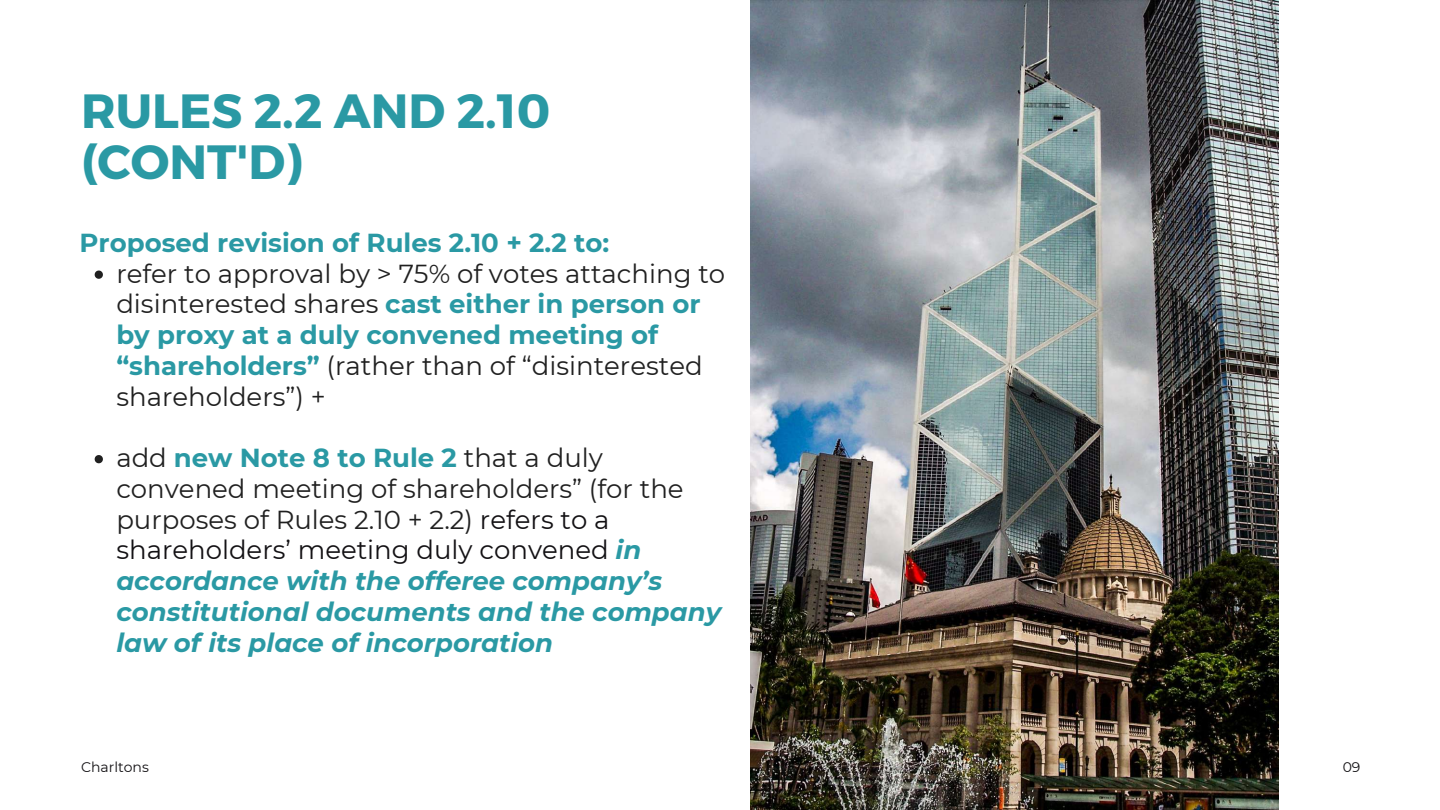
<style>
.page{position:relative;width:1440px;height:810px;background:#fff}
.page>*{position:absolute;margin:0;border:0;box-sizing:border-box;transform-origin:0 0}
.t1{font:700 48px/51px "Montserrat";color:#2a99a4}
.t2{font:italic 700 26px/30.8px "Montserrat";color:#2a99a4}
.t3{font:26px/30.8px "Montserrat";color:#202020}
.t4{font:700 26px "Montserrat";color:#2a99a4}
.t5{font:14px "Montserrat";color:#131114}
.s1{font-weight:700;color:#2a99a4}
.s2{font-weight:400;font-style:normal;color:#202020}
.s3{font-style:normal}
.s4{font-weight:400;font-style:normal;color:#131114}
</style>
<div class="page">
<img style="left:750px;top:0;width:529px;height:810px">
<svg style="left:95px;top:271px;width:8px;height:8px"></svg>
<svg style="left:95px;top:455px;width:8px;height:8px"></svg>
<h1 class="t1" style="left:81px;top:83px;width:471px">RULES 2.2 AND 2.10 (CONT'D)</h1>
<p class="t4" style="left:80px;top:227px;width:531px">Proposed revision of Rules 2.10 + 2.2 to:</p>
<p class="t3" style="left:116px;top:258px;width:610px">refer to approval by &gt; 75% of votes attaching to disinterested shares <span class="s1">cast either in person or by proxy at a duly convened meeting of “shareholders”</span> (rather than of “disinterested shareholders”) +</p>
<p class="t2" style="left:116px;top:442px;width:606px"><span class="s2">add</span> <span class="s3">new Note 8 to Rule 2</span> <span class="s2">that a duly convened meeting of shareholders” (for the purposes of Rules 2.10 + 2.2)</span> <span class="s4">refers to a shareholders’ meeting duly convened</span> in accordance with the offeree company’s constitutional documents and the company law of its place of incorporation</p>
<p class="t5" style="left:81px;top:759px;width:69px">Charltons</p>
<p class="t5" style="left:1343px;top:759px;width:19px">09</p>
</div>
